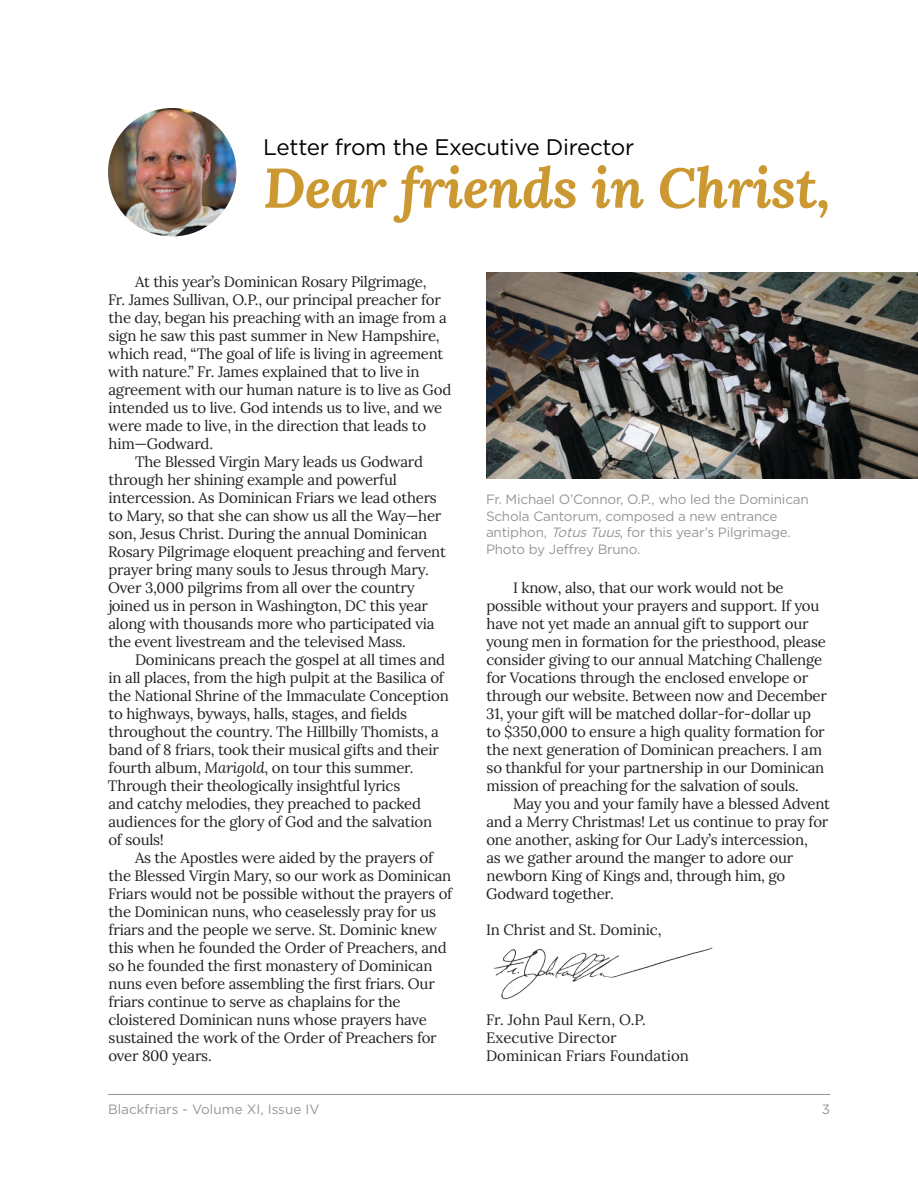
<style>
.page{position:relative;width:918px;height:1188px;background:#fff}
.page>*{position:absolute;margin:0;border:0;box-sizing:border-box;transform-origin:0 0}
.t1{font:italic 700 55.95px "Lora";letter-spacing:-.01em;color:#cb9831}
.t2{font:22.5px "Gotham";letter-spacing:-.015em;color:#000}
.t3{font:15px/18px "Lora";letter-spacing:-.015em;color:#231f20}
.t4{font:13.5px/16.5px "Gotham";letter-spacing:-.015em;color:#949698}
.s1{font-style:italic}
</style>
<div class="page">
<hr style="left:108px;top:1094px;width:722px;height:1px;background:#909394">
<img style="left:486px;top:272px;width:432px;height:206px">
<img style="left:108px;top:108px;width:128px;height:128px;border-radius:64px">
<img style="left:494px;top:947px;width:219px;height:53px">
<h2 class="t2" style="left:263px;top:132px;width:373px">Letter from the Executive Director</h2>
<h1 class="t1" style="left:263px;top:148px;width:569px">Dear friends in Christ,</h1>
<p class="t3" style="left:135px;top:271px;width:293px">At this year’s Dominican Rosary Pilgrimage,</p>
<p class="t3" style="left:108px;top:289px;width:334px">Fr. James Sullivan, O.P., our principal preacher for</p>
<p class="t3" style="left:109px;top:307px;width:340px">the day, began his preaching with an image from a</p>
<p class="t3" style="left:109px;top:325px;width:333px">sign he saw this past summer in New Hampshire,</p>
<p class="t3" style="left:108px;top:343px;width:337px">which read, “The goal of life is living in agreement</p>
<p class="t3" style="left:108px;top:361px;width:313px">with nature.” Fr. James explained that to live in</p>
<p class="t3" style="left:108px;top:379px;width:344px">agreement with our human nature is to live as God</p>
<p class="t3" style="left:109px;top:397px;width:335px">intended us to live. God intends us to live, and we</p>
<p class="t3" style="left:108px;top:415px;width:320px">were made to live, in the direction that leads to</p>
<p class="t3" style="left:109px;top:433px;width:106px">him—Godward.</p>
<p class="t3" style="left:135px;top:451px;width:290px">The Blessed Virgin Mary leads us Godward</p>
<p class="t3" style="left:109px;top:469px;width:290px">through her shining example and powerful</p>
<p class="t3" style="left:109px;top:487px;width:330px">intercession. As Dominican Friars we lead others</p>
<p class="t3" style="left:109px;top:505px;width:334px">to Mary, so that she can show us all the Way—her</p>
<p class="t3" style="left:109px;top:523px;width:320px">son, Jesus Christ. During the annual Dominican</p>
<p class="t3" style="left:108px;top:541px;width:339px">Rosary Pilgrimage eloquent preaching and fervent</p>
<p class="t3" style="left:109px;top:559px;width:322px">prayer bring many souls to Jesus through Mary.</p>
<p class="t3" style="left:108px;top:577px;width:308px">Over 3,000 pilgrims from all over the country</p>
<p class="t3" style="left:109px;top:595px;width:321px">joined us in person in Washington, DC this year</p>
<p class="t3" style="left:108px;top:613px;width:327px">along with thousands more who participated via</p>
<p class="t3" style="left:109px;top:631px;width:299px">the event livestream and the televised Mass.</p>
<p class="t3" style="left:135px;top:649px;width:312px">Dominicans preach the gospel at all times and</p>
<p class="t3" style="left:109px;top:667px;width:337px">in all places, from the high pulpit at the Basilica of</p>
<p class="t3" style="left:109px;top:685px;width:342px">the National Shrine of the Immaculate Conception</p>
<p class="t3" style="left:109px;top:703px;width:300px">to highways, byways, halls, stages, and fields</p>
<p class="t3" style="left:109px;top:721px;width:332px">throughout the country. The Hillbilly Thomists, a</p>
<p class="t3" style="left:109px;top:739px;width:332px">band of 8 friars, took their musical gifts and their</p>
<p class="t3" style="left:109px;top:757px;width:307px">fourth album, <span class="s1">Marigold</span>, on tour this summer.</p>
<p class="t3" style="left:108px;top:775px;width:294px">Through their theologically insightful lyrics</p>
<p class="t3" style="left:108px;top:793px;width:314px">and catchy melodies, they preached to packed</p>
<p class="t3" style="left:108px;top:811px;width:325px">audiences for the glory of God and the salvation</p>
<p class="t3" style="left:108px;top:829px;width:57px">of souls!</p>
<p class="t3" style="left:135px;top:847px;width:300px">As the Apostles were aided by the prayers of</p>
<p class="t3" style="left:109px;top:865px;width:344px">the Blessed Virgin Mary, so our work as Dominican</p>
<p class="t3" style="left:108px;top:883px;width:346px">Friars would not be possible without the prayers of</p>
<p class="t3" style="left:109px;top:901px;width:329px">the Dominican nuns, who ceaselessly pray for us</p>
<p class="t3" style="left:109px;top:919px;width:330px">friars and the people we serve. St. Dominic knew</p>
<p class="t3" style="left:109px;top:937px;width:340px">this when he founded the Order of Preachers, and</p>
<p class="t3" style="left:109px;top:955px;width:325px">so he founded the first monastery of Dominican</p>
<p class="t3" style="left:109px;top:973px;width:328px">nuns even before assembling the first friars. Our</p>
<p class="t3" style="left:109px;top:991px;width:294px">friars continue to serve as chaplains for the</p>
<p class="t3" style="left:108px;top:1009px;width:320px">cloistered Dominican nuns whose prayers have</p>
<p class="t3" style="left:109px;top:1027px;width:330px">sustained the work of the Order of Preachers for</p>
<p class="t3" style="left:108px;top:1045px;width:105px">over 800 years.</p>
<p class="t4" style="left:486px;top:491px;width:324px">Fr. Michael O’Connor, O.P., who led the Dominican Schola Cantorum, composed a new entrance antiphon, <span class="s1">TotusTuus</span>, for this year’s Pilgrimage.<br>Photo by Jeffrey Bruno.</p>
<p class="t3" style="left:486px;top:577px;width:343px;text-indent:27px">I know, also, that our work would not be possible without your prayers and support. If you have not yet made an annual gift to support our young men in formation for the priesthood, please consider giving to our annual Matching Challenge for Vocations through the enclosed envelope or through our website. Between now and December 31, your gift will be matched dollar-for-dollar up to $350,000 to ensure a high quality formation for the next generation of Dominican preachers. I am so thankful for your partnership in our Dominican mission of preaching for the salvation of souls.</p>
<p class="t3" style="left:486px;top:793px;width:345px;text-indent:27px">May you and your family have a blessed Advent and a Merry Christmas! Let us continue to pray for one another, asking for Our Lady’s intercession,<br>as we gather around the manger to adore our newborn King of Kings and, through him, go Godward together.</p>
<p class="t3" style="left:486px;top:919px;width:177px">In Christ and St. Dominic,</p>
<p class="t3" style="left:486px;top:1009px;width:204px">Fr. John Paul Kern, O.P.<br>Executive Director<br>Dominican Friars Foundation</p>
<p class="t4" style="left:108px;top:1100px;width:213px">Blackfriars - Volume XI, Issue IV</p>
<p class="t4" style="left:822px;top:1100px;width:10px">3</p>
</div>
